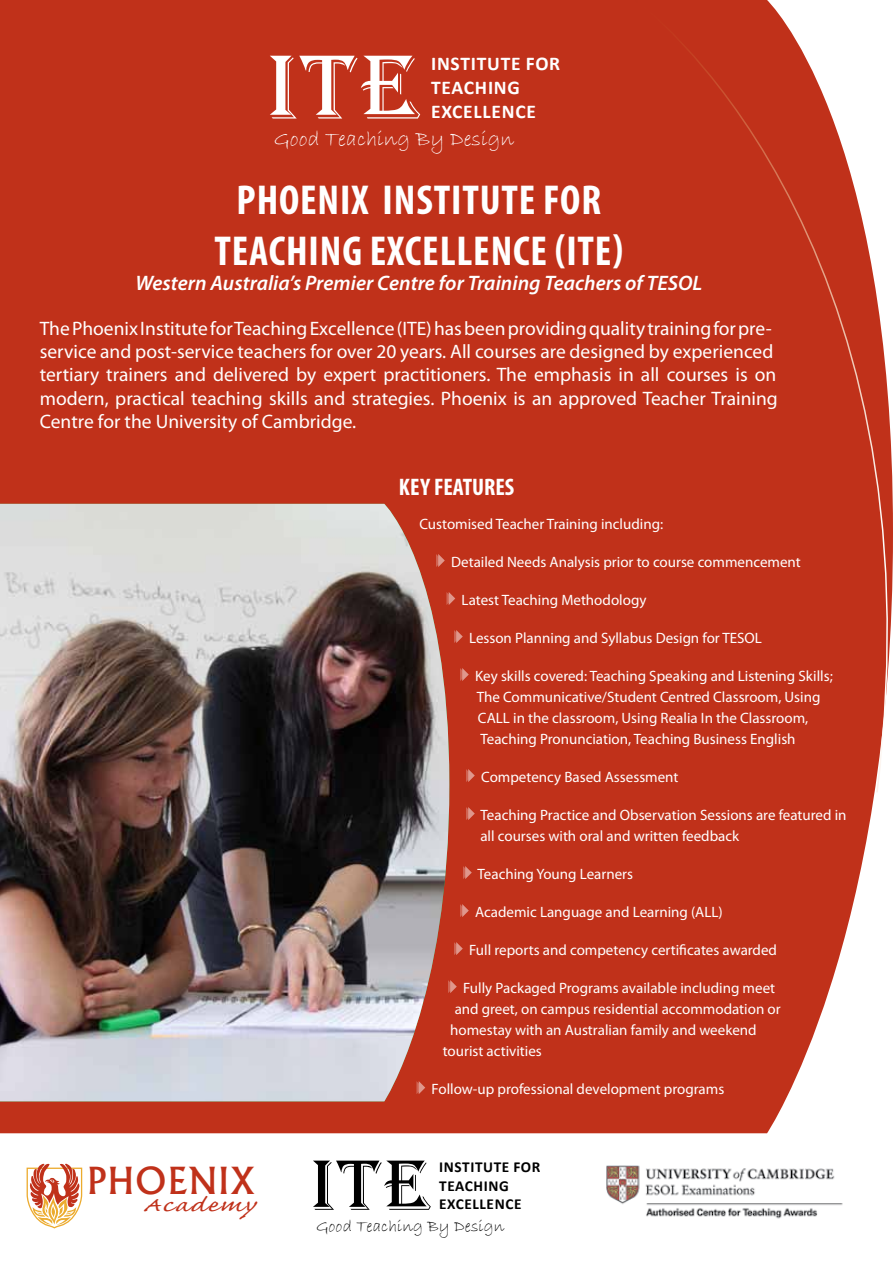
<style>
.page{position:relative;width:893px;height:1263px;background:#fff}
.page>*{position:absolute;margin:0;border:0;box-sizing:border-box;transform-origin:0 0}
.t1{font:94.2px "Algerian";color:#fff}
.t2{font:73.8px "Algerian";color:#000}
.t3{font:700 condensed 42px/50.4px "Myriad Pro";letter-spacing:.02em;color:#fff;text-align:center}
.t4{font:500 35.55px "Albertus";letter-spacing:.03em;color:#c0311a}
.t5{font:25.5px "Caflisch Script Web Pro";letter-spacing:.04em;color:#c0311a;scale:1.43 1}
.t6{font:700 condensed 24px "Myriad Pro";color:#fff}
.t7{font:21.9px "Bradley Hand ITC";color:#fff}
.t8{font:italic 600 21px "Myriad Pro";color:#fff}
.t9{font:19.5px/23.4px "Myriad Pro";color:#fff}
.t10{font:700 19.5px/23.9px "Calibri";letter-spacing:.04em;color:#fff}
.t11{font:17.25px "Bradley Hand ITC";color:#000}
.t12{font:700 15.3px/18.8px "Calibri";letter-spacing:.04em;color:#000}
.t13{font:15px/21px "Myriad Pro";color:#fff}
</style>
<div class="page">
<div style="left:0;top:0;width:875px;height:1133px;background:#c0311a"></div>
<svg style="left:449px;top:592px;width:6px;height:13px"></svg>
<svg style="left:454px;top:630px;width:9px;height:13px"></svg>
<svg style="left:460px;top:668px;width:9px;height:13px"></svg>
<svg style="left:466px;top:769px;width:9px;height:13px"></svg>
<svg style="left:466px;top:807px;width:9px;height:13px"></svg>
<svg style="left:463px;top:866px;width:9px;height:13px"></svg>
<svg style="left:460px;top:904px;width:9px;height:13px"></svg>
<svg style="left:454px;top:942px;width:9px;height:13px"></svg>
<svg style="left:449px;top:980px;width:8px;height:13px"></svg>
<img style="left:607px;top:1165px;width:236px;height:53px">
<img style="left:0;top:504px;width:449px;height:597px">
<svg style="left:634px;top:0;width:259px;height:794px;background:#c64530"></svg>
<svg style="left:27px;top:1164px;width:56px;height:64px"></svg>
<h1 class="t1" style="left:268px;top:35px;width:153px">I T E</h1>
<h3 class="t10" style="left:431px;top:51px;width:131px">INSTITUTE FOR<br>TEACHING<br>EXCELLENCE</h3>
<h3 class="t7" style="left:274px;top:125px;width:242px">Good Teaching By Design</h3>
<h3 class="t3" style="left:215px;top:174px;width:410px">PHOENIX INSTITUTE FOR<br>TEACHING EXCELLENCE (ITE)</h3>
<h3 class="t8" style="left:135px;top:270px;width:568px">Western Australia’s Premier Centre for Training Teachers of TESOL</h3>
<p class="t9" style="left:40px;top:316px;width:739px">The Phoenix Institute for Teaching Excellence (ITE) has been providing quality training for pre&shy;service and post-service teachers for over 20 years. All courses are designed by experienced tertiary trainers and delivered by expert practitioners. The emphasis in all courses is on modern, practical teaching skills and strategies. Phoenix is an approved Teacher Training Centre for the University of Cambridge.</p>
<h3 class="t4" style="left:88px;top:1159px;width:168px">PHOENIX</h3>
<h3 class="t5" style="left:143px;top:1191px;width:80px">Academy</h3>
<h3 class="t6" style="left:399px;top:472px;width:117px">KEY FEATURES</h3>
<p class="t13" style="left:419px;top:513px;width:245px">Customised Teacher Training including:</p>
<p class="t13" style="left:451px;top:551px;width:351px">Detailed Needs Analysis prior to course commencement</p>
<p class="t13" style="left:462px;top:589px;width:186px">Latest Teaching Methodology</p>
<p class="t13" style="left:469px;top:627px;width:294px">Lesson Planning and Syllabus Design for TESOL</p>
<p class="t13" style="left:475px;top:665px;width:359px">Key skills covered: Teaching Speaking and Listening Skills; The Communicative/Student Centred Classroom, Using CALL in the classroom, Using Realia In the Classroom, Teaching Pronunciation, Teaching Business English</p>
<p class="t13" style="left:481px;top:766px;width:199px">Competency Based Assessment</p>
<p class="t13" style="left:480px;top:804px;width:368px">Teaching Practice and Observation Sessions are featured in all courses with oral and written feedback</p>
<p class="t13" style="left:477px;top:863px;width:157px">Teaching Young Learners</p>
<p class="t13" style="left:475px;top:901px;width:249px">Academic Language and Learning (ALL)</p>
<p class="t13" style="left:469px;top:939px;width:309px">Full reports and competency certificates awarded</p>
<p class="t13" style="left:463px;top:977px;width:313px">Fully Packaged Programs available including meet</p>
<p class="t13" style="left:455px;top:998px;width:327px">and greet, on campus residential accommodation or</p>
<p class="t13" style="left:450px;top:1019px;width:308px">homestay with an Australian family and weekend</p>
<p class="t13" style="left:443px;top:1040px;width:101px">tourist activities</p>
<p class="t13" style="left:432px;top:1078px;width:294px">Follow-up professional development programs</p>
<h2 class="t2" style="left:311px;top:1144px;width:120px">I T E</h2>
<p class="t12" style="left:439px;top:1156px;width:103px">INSTITUTE FOR<br>TEACHING<br>EXCELLENCE</p>
<p class="t11" style="left:316px;top:1215px;width:190px">Good Teaching By Design</p>
</div>
